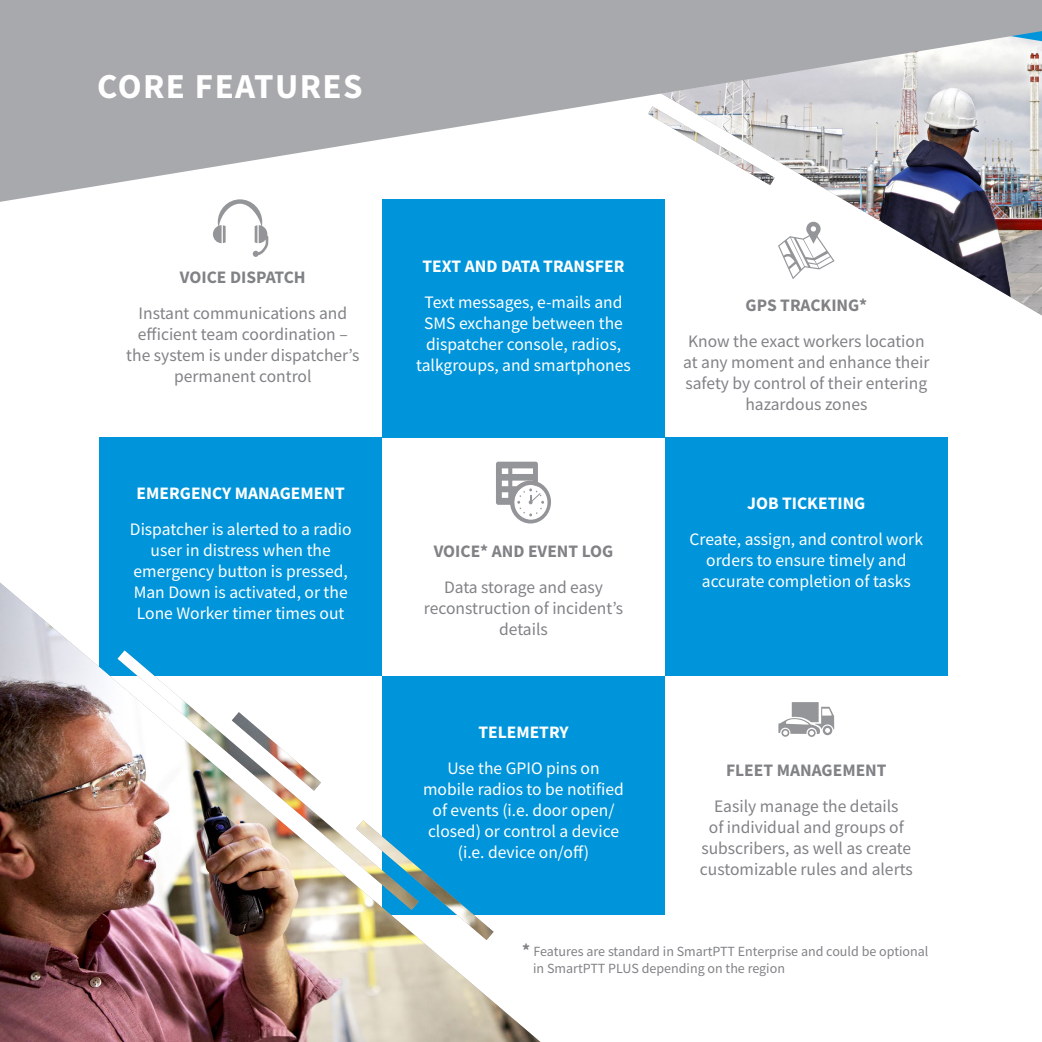
<style>
.page{position:relative;width:1042px;height:1042px;background:#fff}
.page>*{position:absolute;margin:0;border:0;box-sizing:border-box;transform-origin:0 0}
.t1{font:700 35px "Source Sans Pro";letter-spacing:.04em;color:#fff}
.t2{font:17.5px/21px "Source Sans Pro";color:#fff;text-align:center}
.t3{font:17.5px/21px "Source Sans Pro";color:#808285;text-align:center}
.t4{font:700 17.5px "Source Sans Pro";color:#fff}
.t5{font:700 17.5px "Source Sans Pro";color:#808285}
.t6{font:14px/16.8px "Source Sans Pro";color:#808285}
.s1{font-weight:700;font-size:17.5px}
</style>
<div class="page">
<img style="left:812px;top:202px;width:230px;height:113px">
<svg style="left:213px;top:202px;width:55px;height:55px"></svg>
<div style="left:382px;top:199px;width:283px;height:238px;background:#0095da"></div>
<div style="left:99px;top:437px;width:283px;height:238px;background:#0095da"></div>
<div style="left:382px;top:676px;width:283px;height:238px;background:#0095da"></div>
<div style="left:665px;top:437px;width:282px;height:238px;background:#0095da"></div>
<svg style="left:0;top:0;width:1042px;height:202px;fill:#a7a9ac"></svg>
<svg style="left:778px;top:222px;width:56px;height:57px"></svg>
<svg style="left:496px;top:462px;width:55px;height:61px"></svg>
<svg style="left:778px;top:702px;width:56px;height:35px"></svg>
<img style="left:0;top:582px;width:540px;height:460px">
<h1 class="t1" style="left:97px;top:63px;width:267px">CORE FEATURES</h1>
<p class="t5" style="left:180px;top:265px;width:127px">VOICE DISPATCH</p>
<p class="t3" style="left:126px;top:303px;width:235px">Instant communications and efficient team coordination – the system is under dispatcher’s permanent control</p>
<p class="t4" style="left:137px;top:481px;width:210px">EMERGENCY MANAGEMENT</p>
<p class="t2" style="left:130px;top:518px;width:223px">Dispatcher is alerted to a radio user in distress when the emergency button is pressed,<br>Man Down is activated, or the<br>Lone Worker timer times out</p>
<p class="t4" style="left:422px;top:254px;width:203px">TEXT AND DATA TRANSFER</p>
<p class="t2" style="left:416px;top:291px;width:216px">Text messages, e-mails and<br>SMS exchange between the dispatcher console, radios, talkgroups, and smartphones</p>
<p class="t5" style="left:745px;top:293px;width:123px">GPS TRACKING*</p>
<p class="t3" style="left:683px;top:330px;width:248px">Know the exact workers location at any moment and enhance their safety by control of their entering hazardous zones</p>
<p class="t5" style="left:434px;top:539px;width:181px">VOICE* AND EVENT LOG</p>
<p class="t3" style="left:424px;top:576px;width:201px">Data storage and easy reconstruction of incident’s details</p>
<p class="t4" style="left:747px;top:491px;width:120px">JOB TICKETING</p>
<p class="t2" style="left:689px;top:529px;width:235px">Create, assign, and control work orders to ensure timely and accurate completion of tasks</p>
<p class="t4" style="left:478px;top:720px;width:92px">TELEMETRY</p>
<p class="t2" style="left:423px;top:757px;width:202px">Use the GPIO pins on mobile radios to be notified of events (i.e. door open/ closed) or control a device (i.e. device on/off)</p>
<p class="t5" style="left:726px;top:758px;width:162px">FLEET MANAGEMENT</p>
<p class="t3" style="left:700px;top:795px;width:214px">Easily manage the details<br>of individual and groups of subscribers, as well as create customizable rules and alerts</p>
<p class="t6" style="left:533px;top:943px;width:397px;text-indent:-11px"><span class="s1">*</span> Features are standard in SmartPTT Enterprise and could be optional in SmartPTT PLUS depending on the region</p>
</div>
